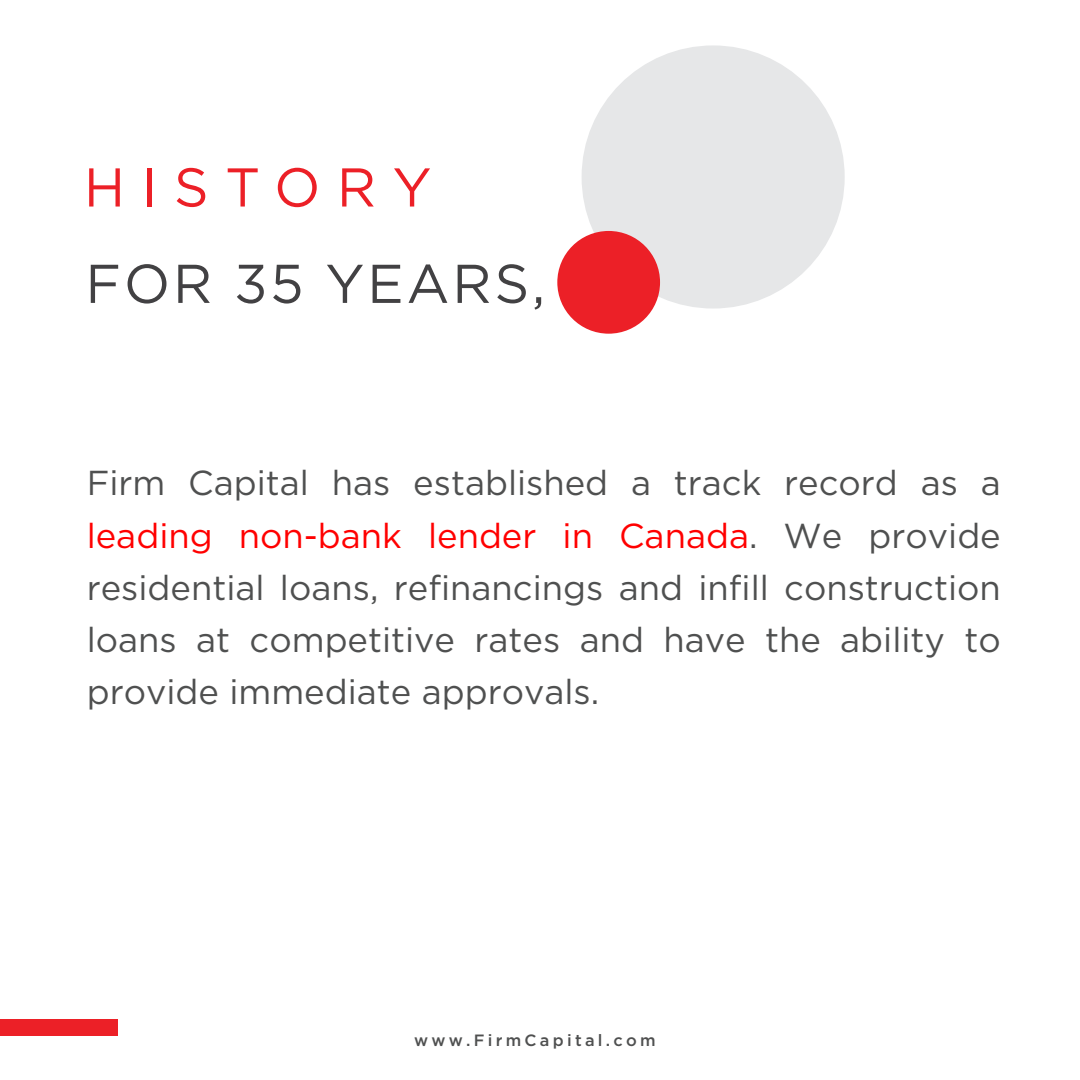
<style>
.page{position:relative;width:1080px;height:1080px;background:#fff}
.page>*{position:absolute;margin:0;border:0;box-sizing:border-box;transform-origin:0 0}
.t1{font:54.5px "Gotham HTF";letter-spacing:.05em;color:#424143}
.t2{font:54.5px "Gotham HTF";letter-spacing:.3em;color:#ec2027}
.t3{font:34.5px/52.2px "Gotham HTF";color:#4f5050;text-align:justify}
.t4{font:500 16.25px "Gotham HTF";letter-spacing:.2em;color:#4f5050}
.s1{color:#f00}
</style>
<div class="page">
<div style="left:582px;top:45px;width:263px;height:264px;background:#e6e7e8;border-radius:50%"></div>
<div style="left:557px;top:231px;width:103px;height:103px;background:#ec2027;border-radius:50%"></div>
<div style="left:0;top:1019px;width:118px;height:16px;background:#ec2027"></div>
<h1 class="t2" style="left:84px;top:157px;width:349px">HISTORY</h1>
<h1 class="t1" style="left:85px;top:253px;width:461px">FOR 35 YEARS,</h1>
<p class="t3" style="left:87px;top:457px;width:916px">Firm Capital has established a track record as a <span class="s1">leading non-bank lender in Canada</span>. We provide residential loans, refinancings and infill construction loans at competitive rates and have the ability to provide immediate approvals.</p>
<p class="t4" style="left:414px;top:1031px;width:243px">www.FirmCapital.com</p>
</div>
